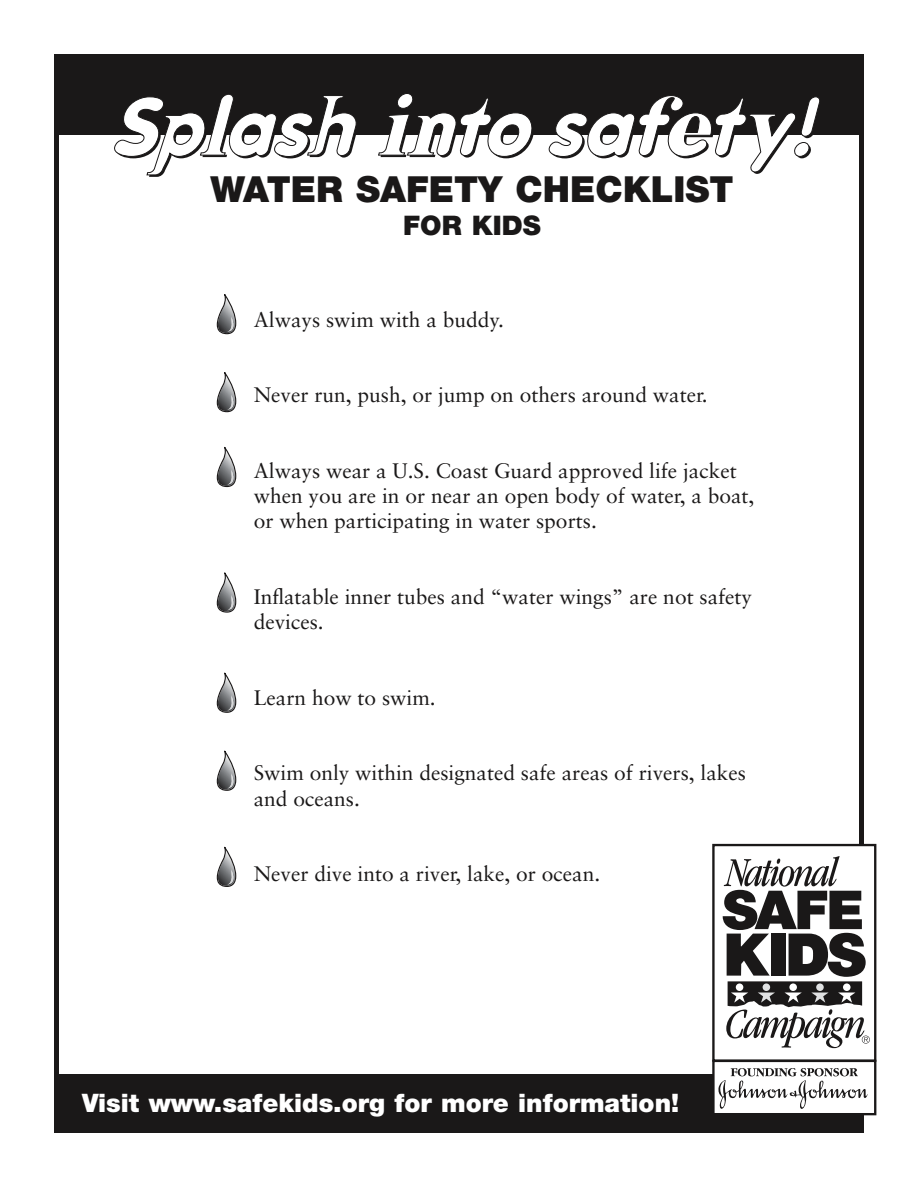
<style>
.page{position:relative;width:918px;height:1188px;background:#fff}
.page>*{position:absolute;margin:0;border:0;box-sizing:border-box;transform-origin:0 0}
.t1{font:900 36px "Helvetica Neue";color:#1a1818}
.t2{font:900 27px "Helvetica Neue";color:#1a1818}
.t3{font:900 25.5px "Helvetica Neue";color:#fff}
.t4{font:21px/25.2px "Sabon";color:#1a1818}
</style>
<div class="page">
<div style="left:54px;top:1074px;width:810px;height:58px;background:#1a1818"></div>
<svg style="left:217px;top:294px;width:19px;height:40px"></svg>
<svg style="left:217px;top:372px;width:19px;height:40px"></svg>
<svg style="left:217px;top:447px;width:19px;height:40px"></svg>
<svg style="left:217px;top:572px;width:19px;height:41px"></svg>
<svg style="left:217px;top:673px;width:19px;height:40px"></svg>
<svg style="left:217px;top:751px;width:19px;height:40px"></svg>
<svg style="left:217px;top:847px;width:19px;height:40px"></svg>
<hr style="left:54px;top:107px;width:4px;height:988px;background:#1a1818">
<div style="left:859px;top:107px;width:5px;height:988px;background:#1a1818"></div>
<div style="left:713px;top:1061px;width:162px;height:53px;background:#fff"></div>
<div style="left:712px;top:1060px;width:164px;height:55px;border:2px solid #1a1818"></div>
<svg style="left:718px;top:1068px;width:150px;height:41px"></svg>
<div style="left:713px;top:845px;width:162px;height:216px;background:#fff"></div>
<div style="left:712px;top:844px;width:164px;height:218px;border:2px solid #1a1818"></div>
<svg style="left:723px;top:856px;width:147px;height:192px"></svg>
<div style="left:54px;top:54px;width:810px;height:81px;background:#1a1818"></div>
<svg style="left:114px;top:94px;width:243px;height:83px"></svg>
<svg style="left:378px;top:94px;width:156px;height:64px"></svg>
<svg style="left:548px;top:95px;width:272px;height:79px"></svg>
<h1 class="t1" style="left:211px;top:168px;width:524px">WATER SAFETY CHECKLIST</h1>
<p class="t2" style="left:403px;top:209px;width:139px">FOR KIDS</p>
<p class="t4" style="left:254px;top:307px;width:252px">Always swim with a buddy.</p>
<p class="t4" style="left:254px;top:382px;width:455px">Never run, push, or jump on others around water.</p>
<p class="t4" style="left:254px;top:458px;width:502px">Always wear a U.S. Coast Guard approved life jacket when you are in or near an open body of water, a boat, or when participating in water sports.</p>
<p class="t4" style="left:254px;top:584px;width:500px">Inflatable inner tubes and “water wings” are not safety devices.</p>
<p class="t4" style="left:254px;top:685px;width:184px">Learn how to swim.</p>
<p class="t4" style="left:254px;top:760px;width:494px">Swim only within designated safe areas of rivers, lakes and oceans.</p>
<p class="t4" style="left:254px;top:861px;width:348px">Never dive into a river, lake, or ocean.</p>
<p class="t3" style="left:82px;top:1088px;width:599px">Visit www.safekids.org for more information!</p>
</div>
